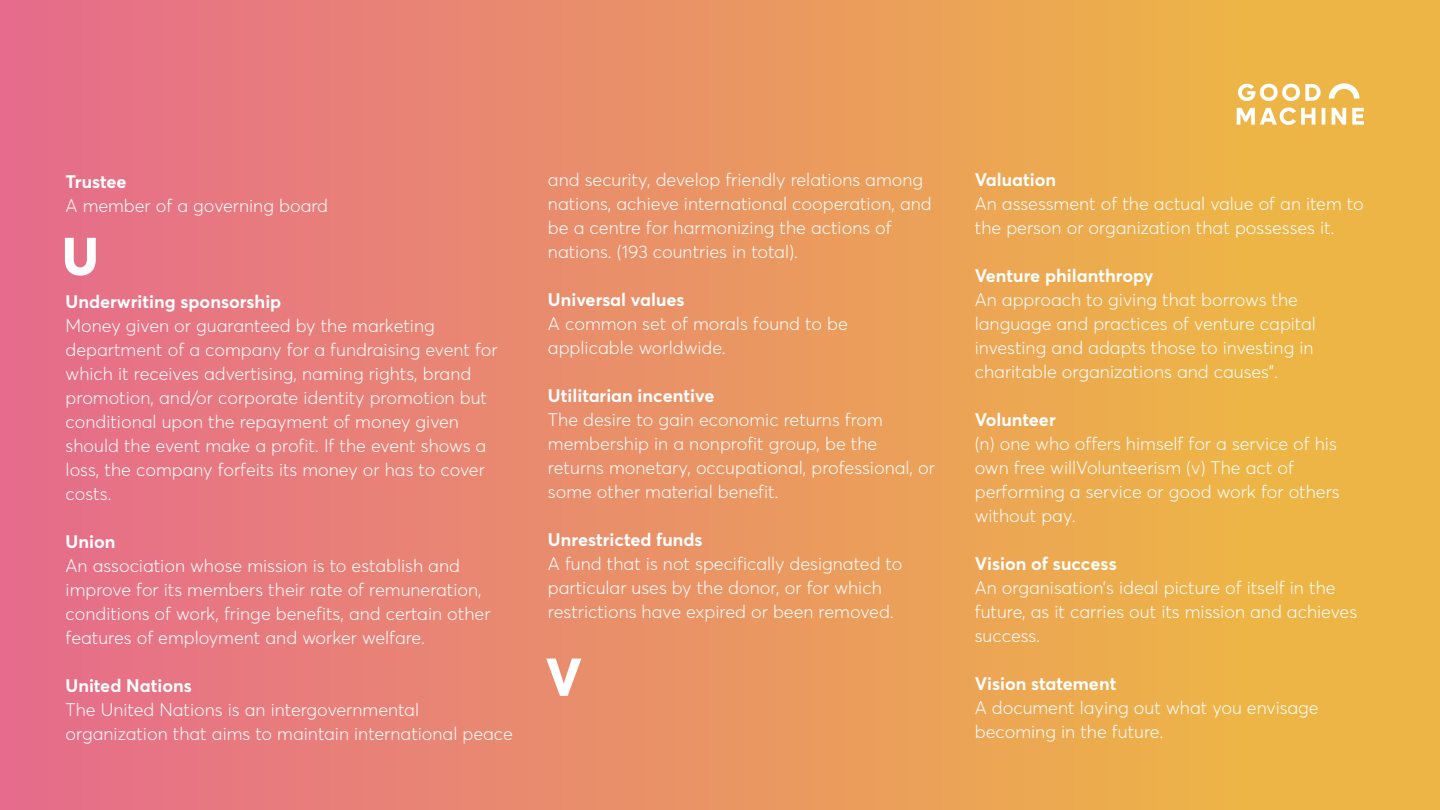
<style>
.page{position:relative;width:1440px;height:810px;background:#fff}
.page>*{position:absolute;margin:0;border:0;box-sizing:border-box;transform-origin:0 0}
.t1{font:800 52.5px "Averta";color:#fff}
.t2{font:300 18px/24px "Averta";color:#fff}
.t3{font:700 18px "Averta";color:#fff}
</style>
<div class="page">
<div style="left:0;top:0;width:200px;height:810px;background:#e66b8c"></div>
<div style="left:66px;top:0;width:200px;height:810px;background:#e66f88"></div>
<div style="left:132px;top:0;width:200px;height:810px;background:#e77385"></div>
<div style="left:198px;top:0;width:201px;height:810px;background:#e77781"></div>
<div style="left:264px;top:0;width:201px;height:810px;background:#e77b7d"></div>
<div style="left:331px;top:0;width:200px;height:810px;background:#e87f79"></div>
<div style="left:397px;top:0;width:200px;height:810px;background:#e88376"></div>
<div style="left:463px;top:0;width:200px;height:810px;background:#e98772"></div>
<div style="left:529px;top:0;width:200px;height:810px;background:#e98b6e"></div>
<div style="left:595px;top:0;width:200px;height:810px;background:#e98f6a"></div>
<div style="left:678px;top:0;width:200px;height:810px;background:#ea9366"></div>
<div style="left:744px;top:0;width:200px;height:810px;background:#ea9762"></div>
<div style="left:810px;top:0;width:200px;height:810px;background:#eb9b5e"></div>
<div style="left:876px;top:0;width:200px;height:810px;background:#eb9f5b"></div>
<div style="left:942px;top:0;width:200px;height:810px;background:#eba357"></div>
<div style="left:1008px;top:0;width:201px;height:810px;background:#eca753"></div>
<div style="left:1074px;top:0;width:201px;height:810px;background:#ecab4f"></div>
<div style="left:1141px;top:0;width:200px;height:810px;background:#ecaf4c"></div>
<div style="left:1207px;top:0;width:200px;height:810px;background:#edb348"></div>
<div style="left:1240px;top:0;width:200px;height:810px;background:#edb546"></div>
<img style="left:1236px;top:83px;width:128px;height:42px">
<p class="t3" style="left:66px;top:170px;width:62px">Trustee</p>
<p class="t2" style="left:66px;top:193px;width:264px">A member of a governing board</p>
<h1 class="t1" style="left:62px;top:223px;width:38px">U</h1>
<p class="t3" style="left:66px;top:290px;width:217px">Underwriting sponsorship</p>
<p class="t2" style="left:66px;top:313px;width:434px">Money given or guaranteed by the marketing department of a company for a fundraising event for which it receives advertising, naming rights, brand promotion, and/or corporate identity promotion but conditional upon the repayment of money given should the event make a profit. If the event shows a loss, the company forfeits its money or has to cover costs.</p>
<p class="t3" style="left:66px;top:530px;width:51px">Union</p>
<p class="t2" style="left:66px;top:553px;width:426px">An association whose mission is to establish and improve for its members their rate of remuneration, conditions of work, fringe benefits, and certain other features of employment and worker welfare.</p>
<p class="t3" style="left:66px;top:674px;width:128px">United Nations</p>
<p class="t2" style="left:66px;top:697px;width:449px">The United Nations is an intergovernmental organization that aims to maintain international peace</p>
<p class="t2" style="left:548px;top:168px;width:385px">and security, develop friendly relations among nations, achieve international cooperation, and be a centre for harmonizing the actions of nations. (193 countries in total).</p>
<p class="t3" style="left:548px;top:288px;width:138px">Universal values</p>
<p class="t2" style="left:548px;top:312px;width:301px">A common set of morals found to be applicable worldwide.</p>
<p class="t3" style="left:548px;top:384px;width:168px">Utilitarian incentive</p>
<p class="t2" style="left:548px;top:408px;width:388px">The desire to gain economic returns from membership in a nonprofit group, be the returns monetary, occupational, professional, or some other material benefit.</p>
<p class="t3" style="left:548px;top:528px;width:156px">Unrestricted funds</p>
<p class="t2" style="left:548px;top:552px;width:356px">A fund that is not specifically designated to particular uses by the donor, or for which restrictions have expired or been removed.</p>
<h1 class="t1" style="left:546px;top:644px;width:37px">V</h1>
<p class="t3" style="left:975px;top:168px;width:83px">Valuation</p>
<p class="t2" style="left:975px;top:192px;width:390px">An assessment of the actual value of an item to the person or organization that possesses it.</p>
<p class="t3" style="left:975px;top:264px;width:180px">Venture philanthropy</p>
<p class="t2" style="left:975px;top:288px;width:343px">An approach to giving that borrows the language and practices of venture capital investing and adapts those to investing in charitable organizations and causes”.</p>
<p class="t3" style="left:975px;top:408px;width:83px">Volunteer</p>
<p class="t2" style="left:975px;top:432px;width:366px">(n) one who offers himself for a service of his own free willVolunteerism (v) The act of performing a service or good work for others without pay.</p>
<p class="t3" style="left:975px;top:552px;width:143px">Vision of success</p>
<p class="t2" style="left:975px;top:576px;width:384px">An organisation’s ideal picture of itself in the future, as it carries out its mission and achieves success.</p>
<p class="t3" style="left:975px;top:672px;width:143px">Vision statement</p>
<p class="t2" style="left:975px;top:696px;width:345px">A document laying out what you envisage becoming in the future.</p>
</div>
